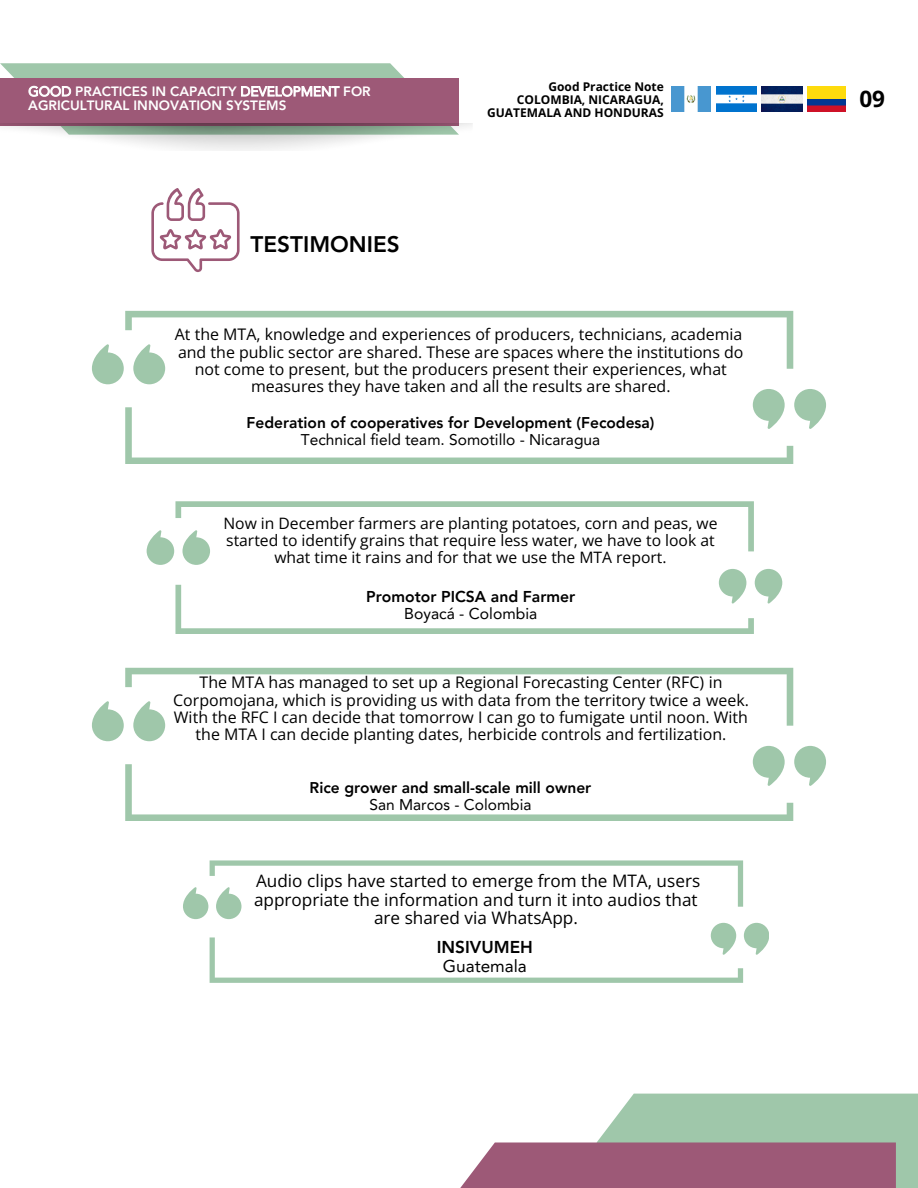
<style>
.page{position:relative;width:918px;height:1188px;background:#fff}
.page>*{position:absolute;margin:0;border:0;box-sizing:border-box;transform-origin:0 0}
.t1{font:800 22.5px "Avenir LT Pro";color:#000}
.t2{font:700 22.5px "Open Sans";color:#000}
.t3{font:17.25px/18.6px "Open Sans";color:#000;text-align:center}
.t4{font:800 17.25px "Avenir LT Pro";color:#000}
.t5{font:17.25px "Avenir LT Pro";color:#000}
.t6{font:15.9px/17.2px "Open Sans";color:#000;text-align:center}
.t7{font:15.75px/17px "Open Sans";color:#000;text-align:center}
.t8{font:800 15.75px "Avenir LT Pro";color:#000}
.t9{font:15.75px "Avenir LT Pro";color:#000}
.t10{font:800 15.6px "Avenir LT Pro";color:#000}
.t11{font:15.6px "Avenir LT Pro";color:#000}
.t12{font:800 13.5px/14.4px "Avenir LT Pro";color:#fff}
.t13{font:700 12px/13px "Open Sans";color:#000;text-align:right}
.s1{font-family:"Avenir LT";font-weight:400}
.s2{font-style:inherit}
</style>
<div class="page">
<div style="left:597px;top:1094px;width:321px;height:94px;background:#9fc7aa"></div>
<div style="left:460px;top:1142px;width:436px;height:46px;background:#9d5977"></div>
<svg style="left:151px;top:188px;width:89px;height:85px"></svg>
<svg style="left:147px;top:501px;width:635px;height:133px"></svg>
<svg style="left:92px;top:311px;width:734px;height:153px"></svg>
<svg style="left:183px;top:860px;width:586px;height:123px"></svg>
<svg style="left:92px;top:668px;width:734px;height:153px"></svg>
<svg style="left:0;top:63px;width:404px;height:63px;background:#a3c9ae"></svg>
<div style="left:0;top:78px;width:459px;height:47px;background:#9d5977"></div>
<img style="left:807px;top:87px;width:38px;height:25px">
<img style="left:672px;top:87px;width:39px;height:25px">
<img style="left:717px;top:87px;width:39px;height:25px">
<img style="left:762px;top:87px;width:40px;height:25px">
<img style="left:1px;top:123px;width:471px;height:27px">
<p class="t13" style="left:549px;top:79px;width:117px">Good Practice Note</p>
<p class="t13" style="left:487px;top:92px;width:178px">COLOMBIA, NICARAGUA,<br>GUATEMALA AND HONDURAS</p>
<p class="t12" style="left:28px;top:85px;width:344px"><span class="s1">GOOD</span> PRACTICES IN CAPACITY <span class="s1">DEVELOPMENT</span> FOR<br>AGRICULTURAL INNOVATION SYSTEMS</p>
<p class="t2" style="left:859px;top:83px;width:27px">09</p>
<p class="t1" style="left:251px;top:235px;width:151px">TESTIMONIES</p>
<p class="t6" style="left:175px;top:326px;width:570px">At the MTA, knowledge and experiences of producers, technicians, academia and the public sector are shared. These are spaces where the institutions do not come to <span class="s2">present,</span> but the producers present their experiences, what measures they have taken and all the results are shared.</p>
<p class="t10" style="left:247px;top:416px;width:409px">Federation of cooperatives for Development (Fecodesa)</p>
<p class="t11" style="left:301px;top:433px;width:301px">Technical field team. Somotillo - Nicaragua</p>
<p class="t7" style="left:223px;top:514px;width:496px">Now in December farmers are planting potatoes, corn and peas, we started to identify grains that require less water, we have to look at what time it rains and for that we use the MTA report.</p>
<p class="t8" style="left:366px;top:590px;width:211px">Promotor PICSA and Farmer</p>
<p class="t9" style="left:404px;top:607px;width:135px">Boyacá - Colombia</p>
<p class="t6" style="left:173px;top:674px;width:577px">The MTA has managed to set up a Regional Forecasting Center (RFC) in Corpomojana, which is providing us with data from the territory twice a week.<br>With the RFC I can decide that tomorrow I can go to fumigate until noon. With the MTA I can decide planting dates, herbicide controls and fertilization.</p>
<p class="t10" style="left:310px;top:782px;width:283px">Rice grower and small-scale mill owner</p>
<p class="t11" style="left:369px;top:798px;width:164px">San Marcos - Colombia</p>
<p class="t3" style="left:254px;top:871px;width:448px"><span class="s2">Audio clips</span> have started to emerge from the MTA, users appropriate the information and turn it into audios that are shared via WhatsApp.</p>
<p class="t4" style="left:437px;top:940px;width:98px">INSIVUMEH</p>
<p class="t5" style="left:443px;top:959px;width:86px">Guatemala</p>
</div>
